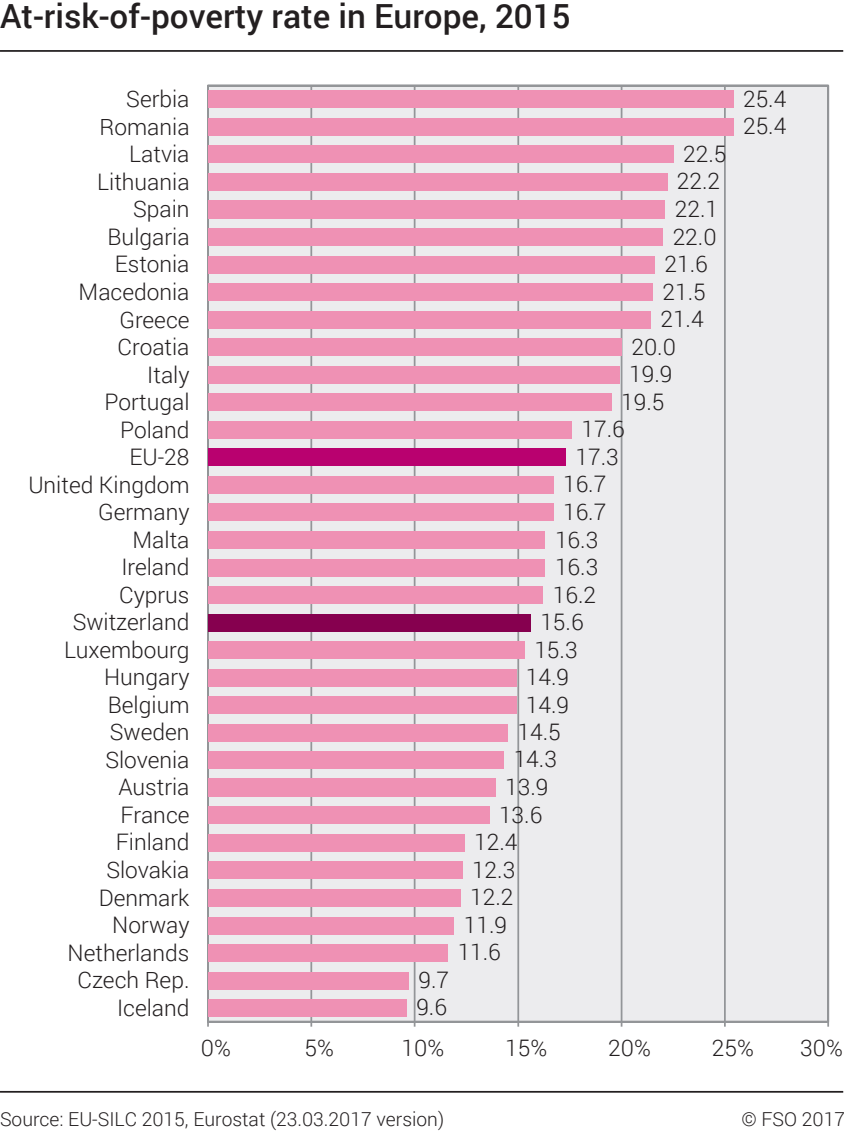
<style>
.page{position:relative;width:844px;height:1131px;background:#fff}
.page>*{position:absolute;margin:0;border:0;box-sizing:border-box;transform-origin:0 0}
.t1{font:500 33.25px "Roboto";color:#231f20}
.t2{font:300 22.75px/27.7px "Roboto";color:#231f20}
.t3{font:300 19.25px "Roboto";color:#231f20}
</style>
<div class="page">
<hr style="left:0;top:1090px;width:843px;height:2px;background:#231f20">
<hr style="left:0;top:50px;width:843px;height:2px;background:#231f20">
<div style="left:207px;top:84px;width:623px;height:943px;background:#ececee"></div>
<hr style="left:310px;top:86px;width:2px;height:935px;background:#939598">
<hr style="left:414px;top:86px;width:1px;height:935px;background:#939598">
<hr style="left:517px;top:86px;width:2px;height:935px;background:#939598">
<hr style="left:620px;top:86px;width:2px;height:935px;background:#939598">
<hr style="left:724px;top:86px;width:1px;height:935px;background:#939598">
<hr style="left:827px;top:86px;width:2px;height:935px;background:#939598">
<hr style="left:208px;top:1020px;width:620px;height:2px;background:#939598">
<hr style="left:207px;top:86px;width:2px;height:935px;background:#939598">
<div style="left:208px;top:90px;width:525px;height:18px;background:#ef91b4"></div>
<div style="left:208px;top:118px;width:525px;height:18px;background:#ef91b4"></div>
<div style="left:208px;top:145px;width:465px;height:18px;background:#ef91b4"></div>
<div style="left:208px;top:173px;width:459px;height:18px;background:#ef91b4"></div>
<div style="left:208px;top:200px;width:457px;height:19px;background:#ef91b4"></div>
<div style="left:208px;top:228px;width:455px;height:18px;background:#ef91b4"></div>
<div style="left:208px;top:256px;width:446px;height:18px;background:#ef91b4"></div>
<div style="left:208px;top:283px;width:444px;height:18px;background:#ef91b4"></div>
<div style="left:208px;top:311px;width:442px;height:17px;background:#ef91b4"></div>
<div style="left:208px;top:338px;width:413px;height:18px;background:#ef91b4"></div>
<div style="left:208px;top:366px;width:411px;height:17px;background:#ef91b4"></div>
<div style="left:208px;top:393px;width:403px;height:18px;background:#ef91b4"></div>
<div style="left:208px;top:421px;width:364px;height:17px;background:#ef91b4"></div>
<div style="left:208px;top:448px;width:357px;height:18px;background:#b9016f"></div>
<div style="left:208px;top:476px;width:345px;height:18px;background:#ef91b4"></div>
<div style="left:208px;top:503px;width:345px;height:18px;background:#ef91b4"></div>
<div style="left:208px;top:531px;width:337px;height:18px;background:#ef91b4"></div>
<div style="left:208px;top:558px;width:337px;height:18px;background:#ef91b4"></div>
<div style="left:208px;top:586px;width:335px;height:18px;background:#ef91b4"></div>
<div style="left:208px;top:613px;width:322px;height:18px;background:#86004f"></div>
<div style="left:208px;top:641px;width:316px;height:18px;background:#ef91b4"></div>
<div style="left:208px;top:668px;width:308px;height:18px;background:#ef91b4"></div>
<div style="left:208px;top:696px;width:308px;height:18px;background:#ef91b4"></div>
<div style="left:208px;top:723px;width:300px;height:18px;background:#ef91b4"></div>
<div style="left:208px;top:751px;width:295px;height:18px;background:#ef91b4"></div>
<div style="left:208px;top:778px;width:287px;height:18px;background:#ef91b4"></div>
<div style="left:208px;top:806px;width:281px;height:18px;background:#ef91b4"></div>
<div style="left:208px;top:834px;width:256px;height:17px;background:#ef91b4"></div>
<div style="left:208px;top:861px;width:254px;height:18px;background:#ef91b4"></div>
<div style="left:208px;top:888px;width:252px;height:18px;background:#ef91b4"></div>
<div style="left:208px;top:916px;width:246px;height:18px;background:#ef91b4"></div>
<div style="left:208px;top:943px;width:240px;height:18px;background:#ef91b4"></div>
<div style="left:208px;top:971px;width:200px;height:18px;background:#ef91b4"></div>
<div style="left:208px;top:998px;width:198px;height:18px;background:#ef91b4"></div>
<h1 class="t1" style="left:0;top:-7px;width:572px">At-risk-of-poverty rate in Europe, 2015</h1>
<p class="t2" style="left:28px;top:85px;width:163px;text-align:right">Serbia<br>Romania<br>Latvia<br>Lithuania<br>Spain<br>Bulgaria<br>Estonia<br>Macedonia<br>Greece<br>Croatia<br>Italy<br>Portugal<br>Poland<br>EU-28<br>United Kingdom<br>Germany<br>Malta<br>Ireland<br>Cyprus<br>Switzerland<br>Luxembourg<br>Hungary<br>Belgium<br>Sweden<br>Slovenia<br>Austria<br>France<br>Finland<br>Slovakia<br>Denmark<br>Norway<br>Netherlands<br>Czech Rep.<br>Iceland</p>
<p class="t2" style="left:416px;top:964px;width:34px">9.7<br>9.6</p>
<p class="t2" style="left:683px;top:139px;width:45px">22.5</p>
<p class="t2" style="left:677px;top:166px;width:45px">22.2</p>
<p class="t2" style="left:674px;top:194px;width:45px">22.1</p>
<p class="t2" style="left:672px;top:222px;width:45px">22.0</p>
<p class="t2" style="left:664px;top:249px;width:45px">21.6</p>
<p class="t2" style="left:662px;top:277px;width:45px">21.5</p>
<p class="t2" style="left:660px;top:304px;width:45px">21.4</p>
<p class="t2" style="left:631px;top:332px;width:46px">20.0</p>
<p class="t2" style="left:629px;top:359px;width:45px">19.9</p>
<p class="t2" style="left:621px;top:387px;width:45px">19.5</p>
<p class="t2" style="left:581px;top:414px;width:45px">17.6</p>
<p class="t2" style="left:575px;top:442px;width:45px">17.3</p>
<p class="t2" style="left:563px;top:469px;width:45px">16.7</p>
<p class="t2" style="left:563px;top:497px;width:45px">16.7</p>
<p class="t2" style="left:555px;top:525px;width:45px">16.3</p>
<p class="t2" style="left:555px;top:552px;width:45px">16.3</p>
<p class="t2" style="left:553px;top:579px;width:45px">16.2</p>
<p class="t2" style="left:540px;top:607px;width:45px">15.6</p>
<p class="t2" style="left:534px;top:634px;width:45px">15.3</p>
<p class="t2" style="left:526px;top:662px;width:45px">14.9</p>
<p class="t2" style="left:526px;top:689px;width:45px">14.9</p>
<p class="t2" style="left:517px;top:717px;width:45px">14.5</p>
<p class="t2" style="left:513px;top:744px;width:45px">14.3</p>
<p class="t2" style="left:505px;top:772px;width:45px">13.9</p>
<p class="t2" style="left:499px;top:800px;width:45px">13.6</p>
<p class="t2" style="left:474px;top:827px;width:45px">12.4</p>
<p class="t2" style="left:472px;top:855px;width:45px">12.3</p>
<p class="t2" style="left:470px;top:882px;width:45px">12.2</p>
<p class="t2" style="left:464px;top:910px;width:45px">11.9</p>
<p class="t2" style="left:457px;top:937px;width:45px">11.6</p>
<p class="t2" style="left:743px;top:84px;width:45px">25.4<br>25.4</p>
<p class="t2" style="left:201px;top:1033px;width:32px">0%</p>
<p class="t2" style="left:304px;top:1033px;width:31px">5%</p>
<p class="t2" style="left:401px;top:1033px;width:44px">10%</p>
<p class="t2" style="left:505px;top:1033px;width:44px">15%</p>
<p class="t2" style="left:608px;top:1033px;width:44px">20%</p>
<p class="t2" style="left:711px;top:1033px;width:44px">25%</p>
<p class="t2" style="left:800px;top:1033px;width:44px">30%</p>
<p class="t3" style="left:0;top:1105px;width:445px">Source: EU-SILC 2015, Eurostat (23.03.2017 version)</p>
<p class="t3" style="left:741px;top:1105px;width:105px">© FSO 2017</p>
</div>
